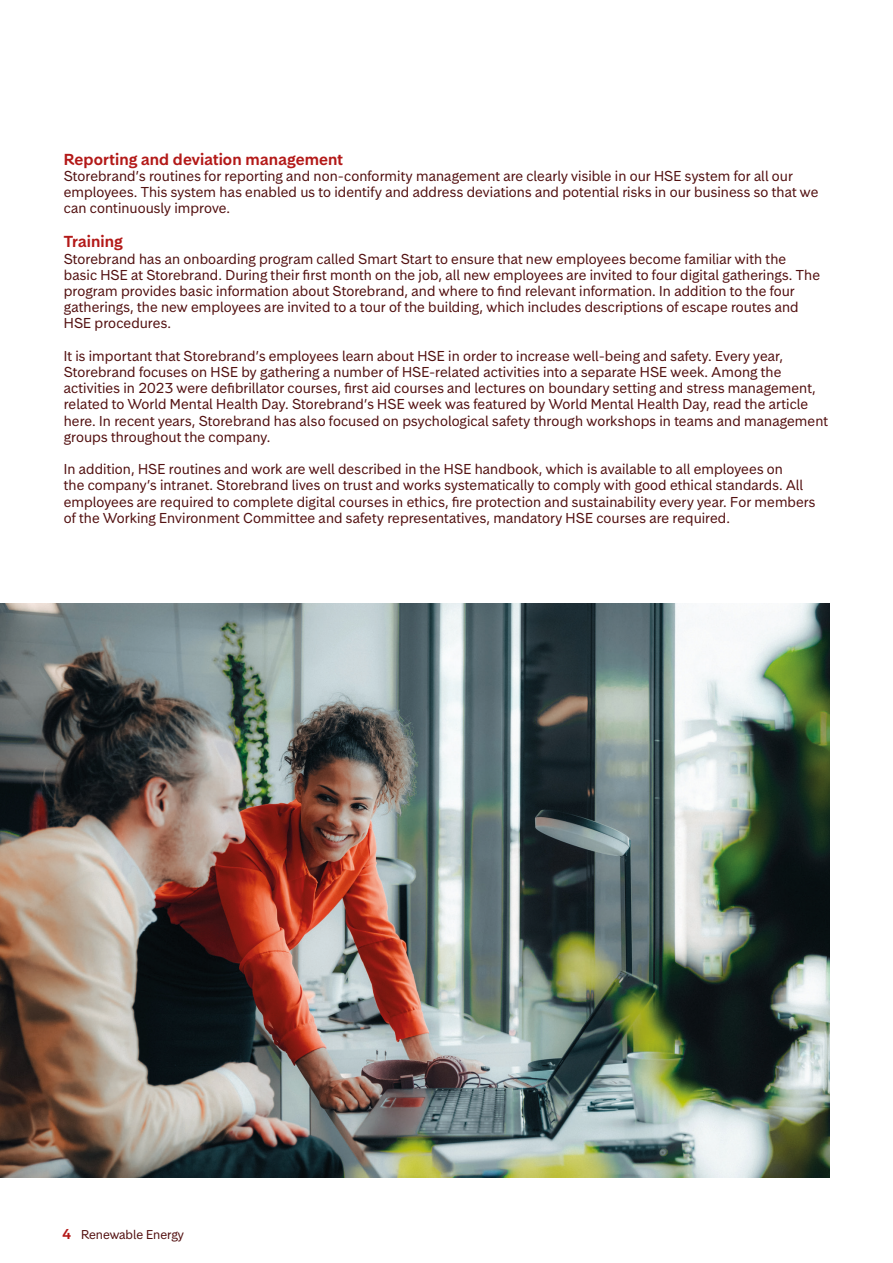
<style>
.page{position:relative;width:893px;height:1263px;background:#fff}
.page>*{position:absolute;margin:0;border:0;box-sizing:border-box;transform-origin:0 0}
.Sub1_body_text_red_-_10pt{font:600 15px "Storebrand Text";letter-spacing:.005em;color:#b31918}
.Body_text_extra_dark_red_-_9pt{font:13.5px/16.2px "Storebrand Text";letter-spacing:.005em;color:#531111}
.t1{font:12px "Storebrand Text";color:#531111}
.s1{font-weight:600;font-size:13.5px;color:#b31918}
</style>
<div class="page">
<img style="left:0;top:604px;width:829px;height:574px">
<p class="Sub1_body_text_red_-_10pt" style="left:64px;top:149px;width:281px">Reporting and deviation management</p>
<p class="Body_text_extra_dark_red_-_9pt" style="left:64px;top:168px;width:756px">Storebrand’s routines for reporting and non-conformity management are clearly visible in our HSE system for all our employees. This system has enabled us to identify and address deviations and potential risks in our business so that we can continuously improve.</p>
<p class="Sub1_body_text_red_-_10pt" style="left:64px;top:232px;width:61px">Training</p>
<p class="Body_text_extra_dark_red_-_9pt" style="left:64px;top:250px;width:758px">Storebrand has an onboarding program called Smart Start to ensure that new employees become familiar with the basic HSE at Storebrand. During their first month on the job, all new employees are invited to four digital gatherings. The program provides basic information about Storebrand, and where to find relevant information. In addition to the four gatherings, the new employees are invited to a tour of the building, which includes descriptions of escape routes and HSE procedures.</p>
<p class="Body_text_extra_dark_red_-_9pt" style="left:64px;top:348px;width:766px">It is important that Storebrand’s employees learn about HSE in order to increase well-being and safety. Every year, Storebrand focuses on HSE by gathering a number of HSE-related activities into a separate HSE week. Among the activities in 2023 were defibrillator courses, first aid courses and lectures on boundary setting and stress management, related to World Mental Health Day. Storebrand’s HSE week was featured by World Mental Health Day, read the article here. In recent years, Storebrand has also focused on psychological safety through workshops in teams and management groups throughout the company.</p>
<p class="Body_text_extra_dark_red_-_9pt" style="left:64px;top:461px;width:753px">In addition, HSE routines and work are well described in the HSE handbook, which is available to all employees on<br>the company’s intranet. Storebrand lives on trust and works systematically to comply with good ethical standards. All employees are required to complete digital courses in ethics, fire protection and sustainability every year. For members of the Working Environment Committee and safety representatives, mandatory HSE courses are required.</p>
<p class="t1" style="left:62px;top:1226px;width:123px"><span class="s1">4</span> Renewable Energy</p>
</div>
